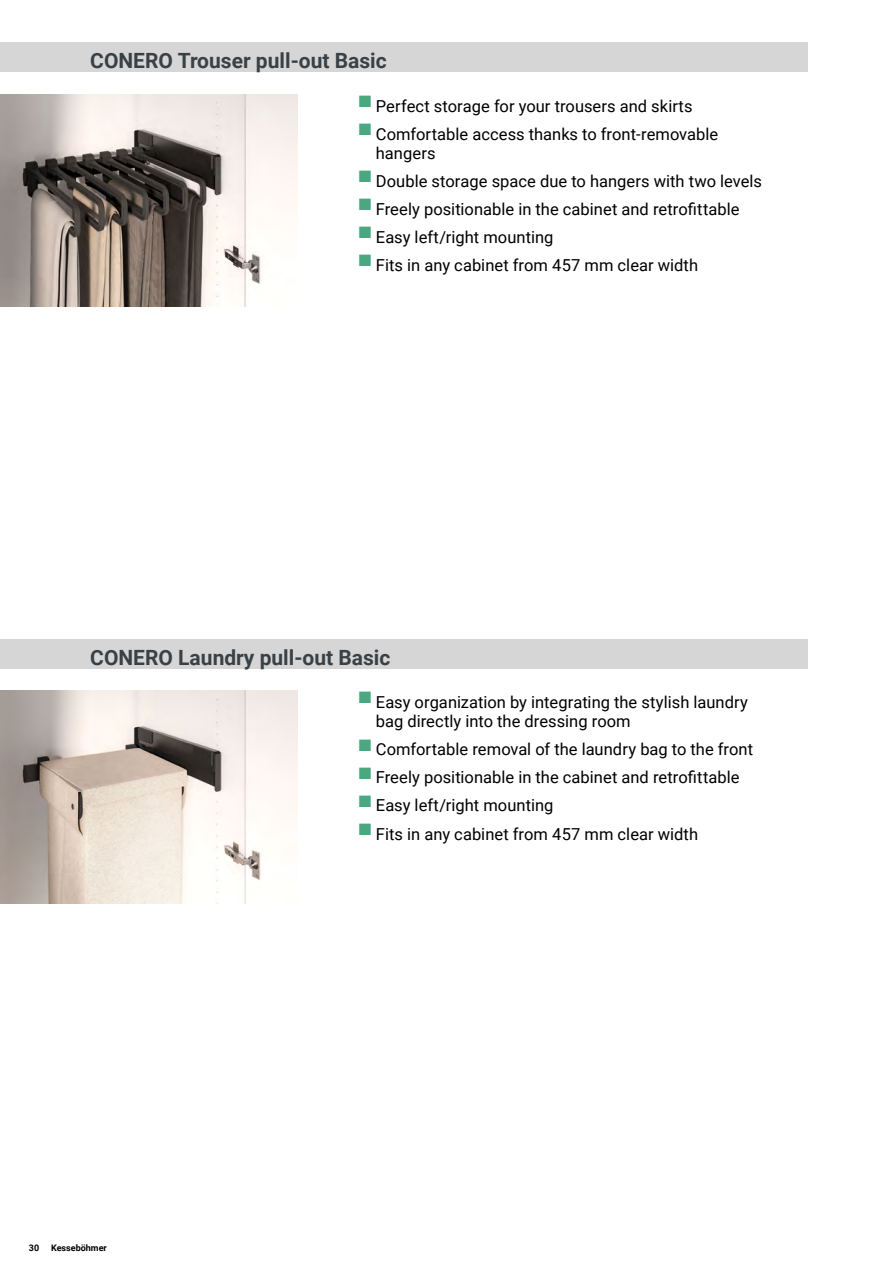
<style>
.page{position:relative;width:893px;height:1263px;background:#fff}
.page>*{position:absolute;margin:0;border:0;box-sizing:border-box;transform-origin:0 0}
.Head{font:700 21px "Roboto";color:#3a4146}
.t1{font:16.5px/19.5px "Roboto";color:#000}
.t2{font:16.5px "Zapf Dingbats ITC";color:#4aa780}
.t3{font:700 9px "Roboto";color:#000}
</style>
<div class="page">
<div style="left:0;top:43px;width:808px;height:29px;background:#d6d6d6"></div>
<div style="left:0;top:639px;width:808px;height:30px;background:#d6d6d6"></div>
<img style="left:0;top:94px;width:298px;height:213px">
<img style="left:0;top:691px;width:298px;height:212px">
<p class="Head" style="left:90px;top:46px;width:298px">CONERO Trouser pull-out Basic</p>
<p class="t2" style="left:359px;top:93px;width:14px">■</p>
<p class="t2" style="left:359px;top:121px;width:14px">■</p>
<p class="t2" style="left:359px;top:169px;width:14px">■</p>
<p class="t2" style="left:359px;top:197px;width:14px">■</p>
<p class="t2" style="left:359px;top:225px;width:14px">■</p>
<p class="t2" style="left:359px;top:253px;width:14px">■</p>
<p class="t1" style="left:376px;top:95px;width:318px">Perfect storage for your trousers and skirts</p>
<p class="t1" style="left:376px;top:123px;width:344px">Comfortable access thanks to front-removable hangers</p>
<p class="t1" style="left:376px;top:171px;width:388px">Double storage space due to hangers with two levels</p>
<p class="t1" style="left:376px;top:199px;width:365px">Freely positionable in the cabinet and retrofittable</p>
<p class="t1" style="left:376px;top:227px;width:179px">Easy left/right mounting</p>
<p class="t1" style="left:376px;top:255px;width:324px">Fits in any cabinet from 457 mm clear width</p>
<p class="Head" style="left:90px;top:643px;width:302px">CONERO Laundry pull-out Basic</p>
<p class="t3" style="left:29px;top:1242px;width:12px">30</p>
<p class="t3" style="left:51px;top:1242px;width:57px">Kesseböhmer</p>
<p class="t2" style="left:359px;top:690px;width:14px">■</p>
<p class="t2" style="left:359px;top:737px;width:14px">■</p>
<p class="t2" style="left:359px;top:765px;width:14px">■</p>
<p class="t2" style="left:359px;top:793px;width:14px">■</p>
<p class="t2" style="left:359px;top:821px;width:14px">■</p>
<p class="t1" style="left:376px;top:692px;width:374px">Easy organization by integrating the stylish laundry bag directly into the dressing room</p>
<p class="t1" style="left:376px;top:739px;width:379px">Comfortable removal of the laundry bag to the front</p>
<p class="t1" style="left:376px;top:767px;width:365px">Freely positionable in the cabinet and retrofittable</p>
<p class="t1" style="left:376px;top:795px;width:179px">Easy left/right mounting</p>
<p class="t1" style="left:376px;top:823px;width:324px">Fits in any cabinet from 457 mm clear width</p>
</div>
